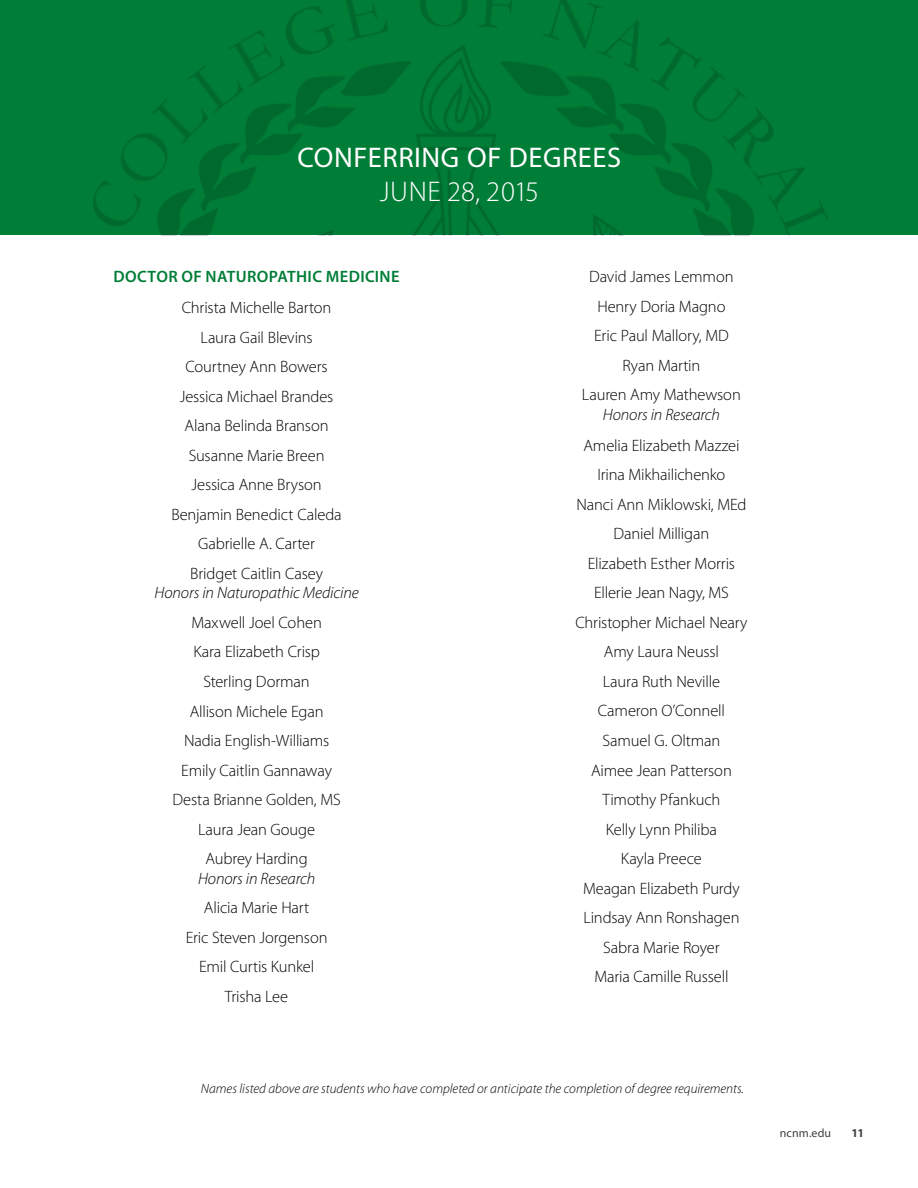
<style>
.page{position:relative;width:918px;height:1188px;background:#fff}
.page>*{position:absolute;margin:0;border:0;box-sizing:border-box;transform-origin:0 0}
.t1{font:28.5px "Myriad Pro";letter-spacing:.02em;color:#fff}
.t2{font:300 28.5px "Myriad Pro";letter-spacing:.02em;color:#fff}
.t3{font:300 16.5px/29.5px "Myriad Pro";letter-spacing:-.01em;color:#000;text-align:center}
.t4{font:italic 300 16.5px "Myriad Pro";letter-spacing:-.01em;color:#000}
.t5{font:600 16.5px "Myriad Pro";letter-spacing:.02em;color:#007d37}
.t6{font:italic 300 13.5px "Myriad Pro";color:#000}
.t7{font:12px "Myriad Pro";letter-spacing:.005em;color:#414042}
.t8{font:700 12px "Myriad Pro";color:#414042}
</style>
<div class="page">
<div style="left:0;top:0;width:918px;height:235px;background:#007d37"></div>
<h1 class="t1" style="left:297px;top:140px;width:325px">CONFERRING OF DEGREES</h1>
<h1 class="t2" style="left:380px;top:174px;width:161px">JUNE 28, 2015</h1>
<p class="t5" style="left:114px;top:266px;width:288px">DOCTOR OF NATUROPATHIC MEDICINE</p>
<p class="t3" style="left:171px;top:293px;width:172px">Christa Michelle Barton<br>Laura Gail Blevins<br>Courtney Ann Bowers<br>Jessica Michael Brandes<br>Alana Belinda Branson<br>Susanne Marie Breen<br>Jessica Anne Bryson<br>Benjamin Benedict Caleda<br>Gabrielle A. Carter<br>Bridget Caitlin Casey</p>
<p class="t4" style="left:155px;top:583px;width:206px">Honors in Naturopathic Medicine</p>
<p class="t3" style="left:172px;top:608px;width:170px">Maxwell Joel Cohen<br>Kara Elizabeth Crisp<br>Sterling Dorman<br>Allison Michele Egan<br>Nadia English-Williams<br>Emily Caitlin Gannaway<br>Desta Brianne Golden, MS<br>Laura Jean Gouge<br>Aubrey Harding</p>
<p class="t4" style="left:198px;top:869px;width:119px">Honors in Research</p>
<p class="t3" style="left:186px;top:893px;width:143px">Alicia Marie Hart<br>Eric Steven Jorgenson<br>Emil Curtis Kunkel<br>Trisha Lee</p>
<p class="t3" style="left:582px;top:262px;width:160px">David James Lemmon<br>Henry Doria Magno<br>Eric Paul Mallory, MD<br>Ryan Martin<br>Lauren Amy Mathewson</p>
<p class="t4" style="left:603px;top:405px;width:119px">Honors in Research</p>
<p class="t3" style="left:575px;top:430px;width:174px">Amelia Elizabeth Mazzei<br>Irina Mikhailichenko<br>Nanci Ann Miklowski, MEd<br>Daniel Milligan<br>Elizabeth Esther Morris<br>Ellerie Jean Nagy, MS<br>Christopher Michael Neary<br>Amy Laura Neussl<br>Laura Ruth Neville<br>Cameron O’Connell<br>Samuel G. Oltman<br>Aimee Jean Patterson<br>Timothy Pfankuch<br>Kelly Lynn Philiba<br>Kayla Preece<br>Meagan Elizabeth Purdy<br>Lindsay Ann Ronshagen<br>Sabra Marie Royer<br>Maria Camille Russell</p>
<p class="t6" style="left:201px;top:1081px;width:545px">Names listed above are students who have completed or anticipate the completion of degree requirements.</p>
<p class="t7" style="left:780px;top:1126px;width:53px">ncnm.edu</p>
<p class="t8" style="left:852px;top:1125px;width:14px">11</p>
</div>
